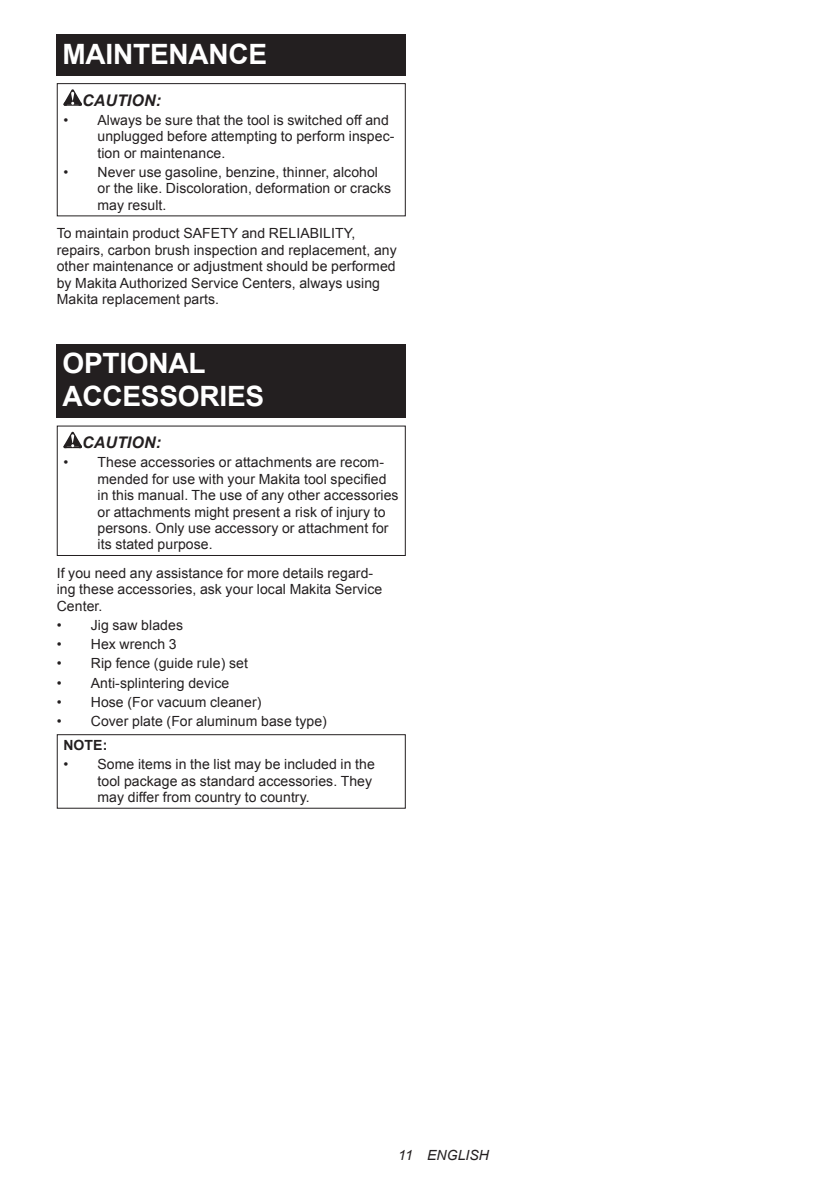
<style>
.page{position:relative;width:840px;height:1191px;background:#fff}
.page>*{position:absolute;margin:0;border:0;box-sizing:border-box;transform-origin:0 0}
.t1{font:700 28px/32.8px "Arial";letter-spacing:-.01em;color:#fff}
.t2{font:italic 700 16px "Arial";letter-spacing:.005em;color:#231f20}
.t3{font:14px/16.4px "Arial";letter-spacing:.005em;color:#231f20}
.t4{font:italic 14px "Arial";letter-spacing:.005em;color:#231f20}
.t5{font:700 14px "Arial";color:#231f20}
</style>
<div class="page">
<div style="left:57px;top:34px;width:348px;height:41px;background:#231f20"></div>
<svg style="left:63px;top:89px;width:19px;height:17px"></svg>
<div style="left:57px;top:83px;width:348px;height:133px;border:1px solid #231f20"></div>
<div style="left:57px;top:344px;width:348px;height:73px;background:#231f20"></div>
<svg style="left:63px;top:432px;width:19px;height:16px"></svg>
<div style="left:57px;top:425px;width:348px;height:131px;border:1px solid #231f20"></div>
<div style="left:57px;top:734px;width:348px;height:74px;border:1px solid #231f20"></div>
<h1 class="t1" style="left:62px;top:38px;width:206px">MAINTENANCE</h1>
<p class="t2" style="left:82px;top:89px;width:80px">CAUTION:</p>
<p class="t3" style="left:97px;top:112px;width:298px;text-indent:-34px">• Always be sure that the tool is switched off and unplugged before attempting to perform inspec&shy;tion or maintenance.</p>
<p class="t3" style="left:97px;top:164px;width:295px;text-indent:-34px">• Never use gasoline, benzine, thinner, alcohol or the like. Discoloration, deformation or cracks may result.</p>
<p class="t3" style="left:57px;top:225px;width:341px">To maintain product SAFETY and RELIABILITY, repairs, carbon brush inspection and replacement, any other maintenance or adjustment should be performed by Makita Authorized Service Centers, always using Makita replacement parts.</p>
<h1 class="t1" style="left:62px;top:348px;width:203px">OPTIONAL<br>ACCESSORIES</h1>
<p class="t2" style="left:82px;top:432px;width:80px">CAUTION:</p>
<p class="t3" style="left:97px;top:454px;width:302px;text-indent:-34px">• These accessories or attachments are recom&shy;mended for use with your Makita tool specified in this manual. The use of any other accessories or attachments might present a risk of injury to persons. Only use accessory or attachment for its stated purpose.</p>
<p class="t3" style="left:57px;top:565px;width:327px">If you need any assistance for more details regard&shy;ing these accessories, ask your local Makita Service<br>Center.</p>
<p class="t3" style="left:57px;top:617px;width:128px">• Jig saw blades</p>
<p class="t3" style="left:57px;top:636px;width:121px">• Hex wrench 3</p>
<p class="t3" style="left:57px;top:655px;width:192px">• Rip fence (guide rule) set</p>
<p class="t3" style="left:57px;top:674px;width:174px">• Anti-splintering device</p>
<p class="t3" style="left:57px;top:694px;width:206px">• Hose (For vacuum cleaner)</p>
<p class="t3" style="left:57px;top:713px;width:271px">• Cover plate (For aluminum base type)</p>
<p class="t5" style="left:63px;top:735px;width:45px">NOTE:</p>
<p class="t3" style="left:97px;top:756px;width:279px;text-indent:-34px">• Some items in the list may be included in the tool package as standard accessories. They may differ from country to country.</p>
<p class="t4" style="left:398px;top:1146px;width:92px">11 ENGLISH</p>
</div>
